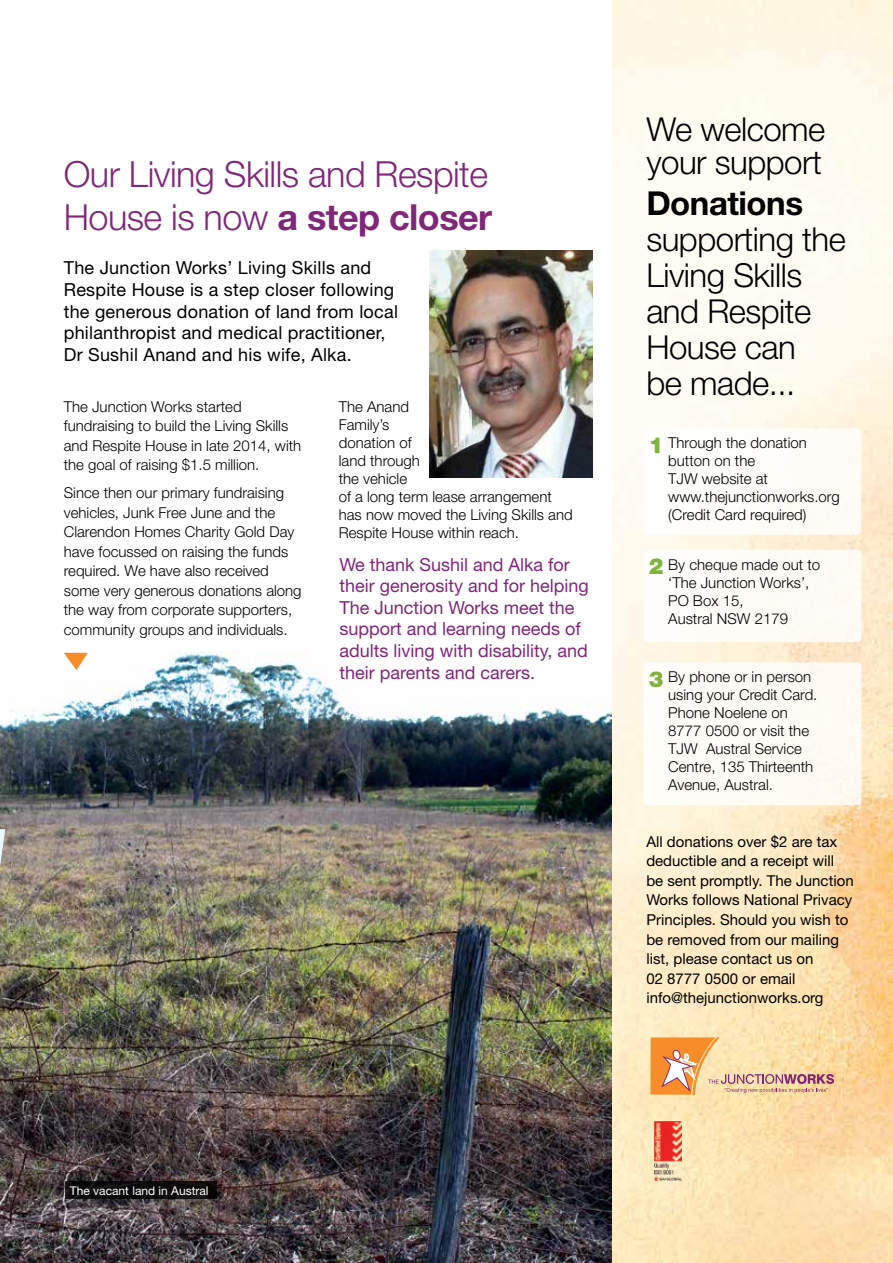
<style>
.page{position:relative;width:893px;height:1263px;background:#fff}
.page>*{position:absolute;margin:0;border:0;box-sizing:border-box;transform-origin:0 0}
.t1{font:300 36px/43.2px "Helvetica Neue";letter-spacing:-.015em;color:#82267a}
.t2{font:300 33px/36px "Helvetica Neue";letter-spacing:-.015em;color:#000}
.t3{font:700 33px "Helvetica Neue";letter-spacing:-.015em;color:#000}
.t4{font:900 22.05px "Helvetica Neue";color:#7db439}
.t5{font:18px/21.6px "Helvetica Neue";letter-spacing:.015em;color:#000}
.t6{font:18px/21.6px "Helvetica Neue";color:#82267a}
.t7{font:300 15px/18px "Helvetica Neue";color:#000}
.t8{font:15px/19.5px "Helvetica Neue";color:#000}
.t9{font:12px "Helvetica Neue";color:#fff}
.s1{font-weight:700}
</style>
<div class="page">
<img style="left:0;top:652px;width:612px;height:611px">
<img style="left:612px;top:0;width:281px;height:1263px">
<svg style="left:0;top:829px;width:5px;height:38px"></svg>
<svg style="left:64px;top:653px;width:24px;height:17px"></svg>
<img style="left:655px;top:1121px;width:27px;height:60px">
<div style="left:643px;top:428px;width:218px;height:107px;background:#fff;border-radius:4px"></div>
<div style="left:643px;top:550px;width:218px;height:92px;background:#fefcf7;border-radius:4px"></div>
<div style="left:643px;top:662px;width:218px;height:143px;background:#fefcf6;border-radius:4px"></div>
<svg style="left:650px;top:1037px;width:184px;height:58px;background:#f1c28f"></svg>
<img style="left:430px;top:251px;width:162px;height:226px">
<svg style="left:65px;top:1181px;width:151px;height:18px;background:#0d0c0c"></svg>
<h1 class="t1" style="left:64px;top:152px;width:430px">Our Living Skills and Respite<br>House is now <span class="s1">a step closer</span></h1>
<p class="t5" style="left:64px;top:257px;width:336px">The Junction Works’ Living Skills and Respite House is a step closer following the generous donation of land from local philanthropist and medical practitioner, Dr Sushil Anand and his wife, Alka.</p>
<p class="t7" style="left:64px;top:396px;width:239px;line-height:19.5px">The Junction Works started fundraising to build the Living Skills and Respite House in late 2014, with the goal of raising $1.5 million.</p>
<p class="t7" style="left:64px;top:483px;width:239px;line-height:19.5px">Since then our primary fundraising vehicles, Junk Free June and the Clarendon Homes Charity Gold Day have focussed on raising the funds required. We have also received some very generous donations along the way from corporate supporters, community groups and individuals.</p>
<p class="t7" style="left:339px;top:397px;width:235px">The Anand<br>Family’s<br>donation of<br>land through<br>the vehicle<br>of a long term lease arrangement has now moved the Living Skills and<br>Respite House within reach.</p>
<p class="t6" style="left:340px;top:553px;width:251px">We thank Sushil and Alka for their generosity and for helping<br>The Junction Works meet the support and learning needs of adults living with disability, and their parents and carers.</p>
<h2 class="t2" style="left:646px;top:112px;width:180px;line-height:33px">We welcome your support</h2>
<h2 class="t3" style="left:646px;top:183px;width:158px">Donations</h2>
<h2 class="t2" style="left:646px;top:221px;width:201px">supporting the<br>Living Skills and Respite<br>House can<br>be made...</h2>
<h3 class="t4" style="left:649px;top:432px;width:16px">1</h3>
<p class="t7" style="left:668px;top:434px;width:173px">Through the donation button on the<br>TJW website at www.thejunctionworks.org (Credit Card required)</p>
<p class="t7" style="left:668px;top:555px;width:153px">By cheque made out to ‘The Junction Works’,<br>PO Box 15,<br>Austral NSW 2179</p>
<h3 class="t4" style="left:649px;top:553px;width:16px">2</h3>
<h3 class="t4" style="left:649px;top:666px;width:16px">3</h3>
<p class="t7" style="left:668px;top:668px;width:151px">By phone or in person using your Credit Card.<br>Phone Noelene on<br>8777 0500 or visit the<br>TJW Austral Service<br>Centre, 135 Thirteenth<br>Avenue, Austral.</p>
<p class="t8" style="left:646px;top:832px;width:209px">All donations over $2 are tax deductible and a receipt will be sent promptly. The Junction<br>Works follows National Privacy<br>Principles. Should you wish to be removed from our mailing list, please contact us on<br>02 8777 0500 or email info@thejunctionworks.org</p>
<p class="t9" style="left:70px;top:1183px;width:140px">The vacant land in Austral</p>
</div>
